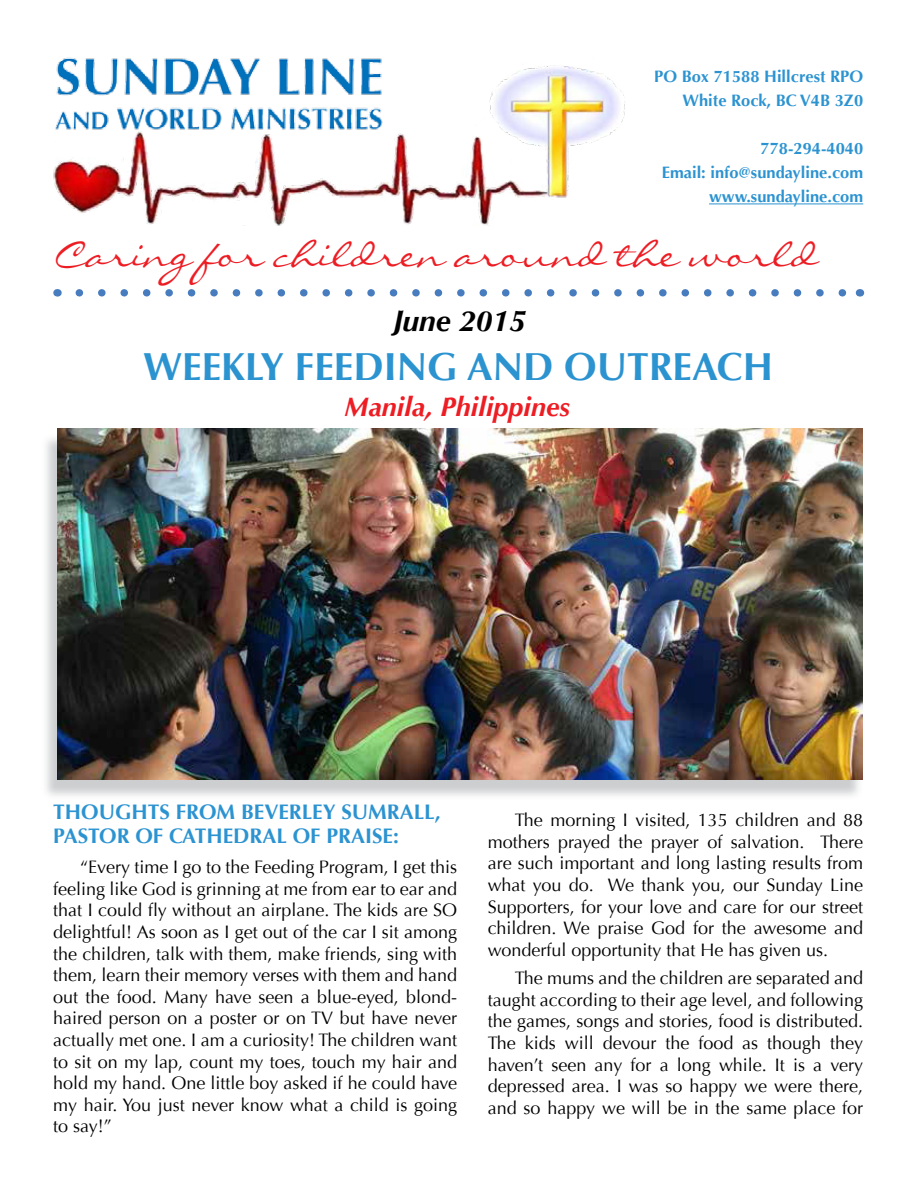
<style>
.page{position:relative;width:918px;height:1188px;background:#fff}
.page>*{position:absolute;margin:0;border:0;box-sizing:border-box;transform-origin:0 0}
.t1{font:700 39px "Optima";color:#2c93d1}
.t2{font:36px "Liorah BT";color:#ed1d24}
.t3{font:italic 700 30px "Optima";color:#000}
.t4{font:italic 700 27px "Optima";color:#ed1d24}
.t5{font:700 21px/24px "Optima";color:#2c93d1}
.t6{font:18px/21.6px "Optima";color:#000;text-align:justify}
.t7{font:700 16.5px/24px "Optima";color:#2c93d1;text-align:right}
</style>
<div class="page">
<img style="left:53px;top:57px;width:572px;height:169px">
<hr style="left:709px;top:204px;width:154px;height:1px;background:#2c93d1">
<svg style="left:79px;top:289px;width:768px;height:8px"></svg>
<div style="left:41px;top:433px;width:822px;height:367px;background:#bcbec0;opacity:.75"></div>
<img style="left:57px;top:429px;width:805px;height:350px">
<p class="t7" style="left:654px;top:65px;width:211px">PO Box 71588 Hillcrest RPO<br>White Rock, BC V4B 3Z0</p>
<p class="t7" style="left:662px;top:137px;width:203px">778-294-4040<br>Email: info@sundayline.com www.sundayline.com</p>
<h2 class="t2" style="left:56px;top:233px;width:764px">Caring for children around the world</h2>
<h3 class="t3" style="left:393px;top:303px;width:134px">June 2015</h3>
<h1 class="t1" style="left:143px;top:344px;width:632px">WEEKLY FEEDING AND OUTREACH</h1>
<h3 class="t4" style="left:344px;top:391px;width:227px">Manila, Philippines</h3>
<p class="t5" style="left:53px;top:800px;width:389px">THOUGHTS FROM BEVERLEY SUMRALL,<br>PASTOR OF CATHEDRAL OF PRAISE:</p>
<p class="t6" style="left:53px;top:856px;width:406px;text-indent:27px">“Every time I go to the Feeding Program, I get this feeling like God is grinning at me from ear to ear and that I could fly without an airplane. The kids are SO delightful! As soon as I get out of the car I sit among the children, talk with them, make friends, sing with them, learn their memory verses with them and hand out the food. Many have seen a blue-eyed, blond&shy;haired person on a poster or on TV but have never actually met one. I am a curiosity! The children want to sit on my lap, count my toes, touch my hair and hold my hand. One little boy asked if he could have my hair. You just never know what a child is going to say!”</p>
<p class="t6" style="left:488px;top:810px;width:377px;text-indent:27px">The morning I visited, 135 children and 88 mothers prayed the prayer of salvation. There are such important and long lasting results from what you do. We thank you, our Sunday Line Supporters, for your love and care for our street children. We praise God for the awesome and wonderful opportunity that He has given us.</p>
<p class="t6" style="left:488px;top:968px;width:377px;text-indent:27px">The mums and the children are separated and taught according to their age level, and following the games, songs and stories, food is distributed.<br>The kids will devour the food as though they haven’t seen any for a long while. It is a very depressed area. I was so happy we were there, and so happy we will be in the same place for</p>
</div>
